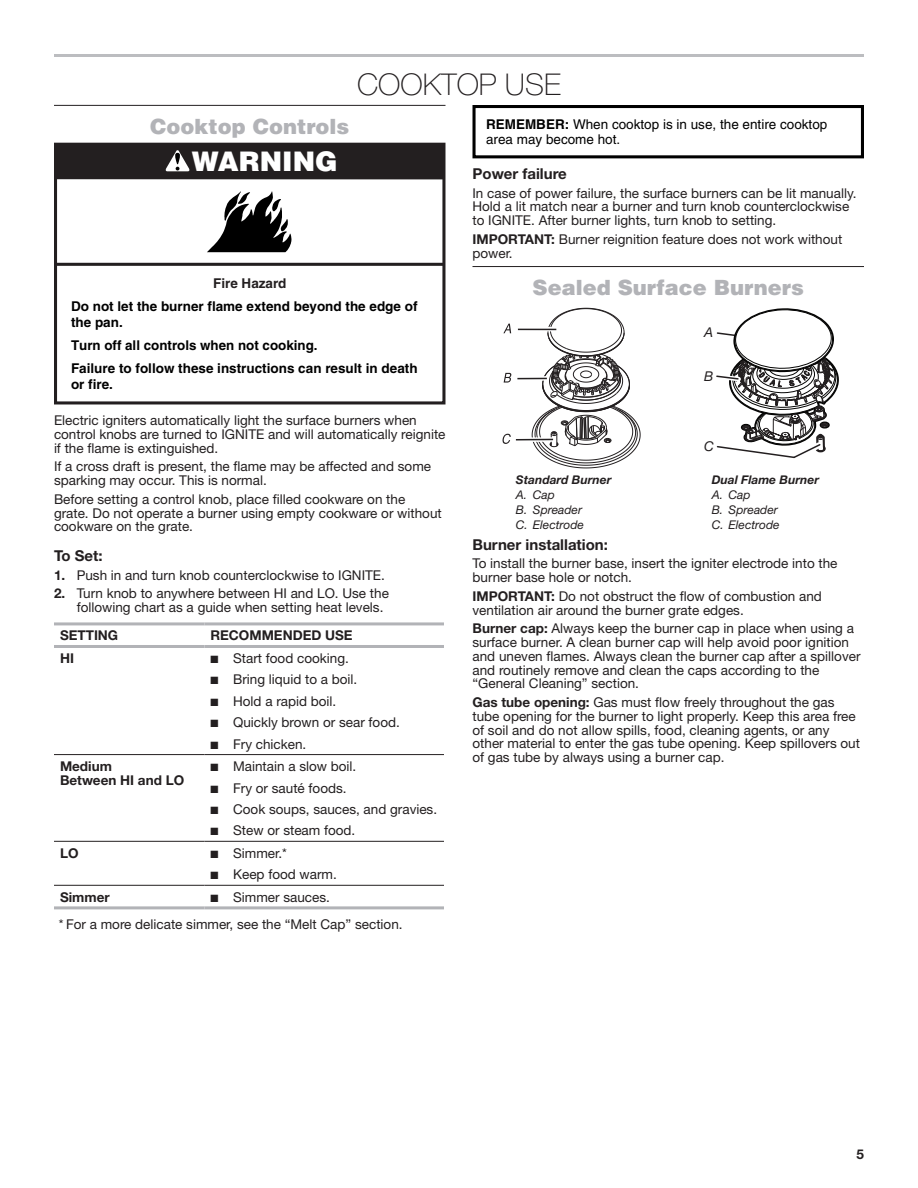
<style>
.page{position:relative;width:918px;height:1188px;background:#fff}
.page>*{position:absolute;margin:0;border:0;box-sizing:border-box;transform-origin:0 0}
.Heading_1{font:100 30px "Helvetica Neue";color:#231f20}
.t1{font:900 27px "Helvetica";color:#fff}
.Heading_2{font:900 21px "Helvetica";color:#b2b3b7}
.Heading_3{font:700 15px "Helvetica Neue";color:#231f20}
.Heading_3_Plus{font:700 15px "Helvetica Neue";color:#231f20}
.Body{font:13.5px/13.8px "Helvetica Neue";color:#231f20}
.t2{font:700 13.5px/23.2px "Helvetica";color:#000}
.t3{font:13.5px/15.8px "Helvetica";color:#000}
.Body_Bold{font:700 13.5px "Helvetica Neue";color:#231f20}
.Hanging_Asterisks{font:13.5px "Helvetica Neue";color:#231f20}
.t4{font:italic 13.5px "Helvetica Neue LT Std";color:#231f20}
.Table_Callouts{font:italic 12px "Helvetica Neue";color:#231f20}
.Table_Callouts-2{font:italic 700 12px "Helvetica Neue";color:#231f20}
.s1{font-weight:700}
.s2{color:#231f20}
</style>
<div class="page">
<hr style="left:54px;top:54px;width:810px;height:3px;background:#bcbdc0">
<hr style="left:54px;top:105px;width:392px;height:1px;background:#231f20">
<hr style="left:54px;top:622px;width:150px;height:3px;background:#b2b3b7">
<hr style="left:204px;top:622px;width:240px;height:3px;background:#b2b3b7">
<hr style="left:54px;top:645px;width:150px;height:3px;background:#b2b3b7">
<hr style="left:204px;top:645px;width:240px;height:3px;background:#b2b3b7">
<hr style="left:54px;top:754px;width:150px;height:1px;background:#231f20">
<hr style="left:204px;top:754px;width:240px;height:1px;background:#231f20">
<hr style="left:54px;top:841px;width:150px;height:1px;background:#231f20">
<hr style="left:204px;top:841px;width:240px;height:1px;background:#231f20">
<hr style="left:54px;top:885px;width:150px;height:1px;background:#231f20">
<hr style="left:204px;top:885px;width:240px;height:1px;background:#231f20">
<hr style="left:54px;top:906px;width:150px;height:3px;background:#b2b3b7">
<hr style="left:204px;top:906px;width:240px;height:3px;background:#b2b3b7">
<hr style="left:472px;top:266px;width:392px;height:1px;background:#231f20">
<hr style="left:56px;top:263px;width:388px;height:3px;background:#231f20">
<div style="left:54px;top:143px;width:391px;height:261px;border:3px solid #231f20"></div>
<div style="left:56px;top:143px;width:388px;height:36px;background:#231f20"></div>
<svg style="left:165px;top:150px;width:25px;height:21px"></svg>
<svg style="left:207px;top:191px;width:85px;height:61px"></svg>
<div style="left:472px;top:105px;width:392px;height:53px;border:3px solid #000"></div>
<svg style="left:716px;top:308px;width:122px;height:151px"></svg>
<svg style="left:531px;top:307px;width:110px;height:162px"></svg>
<svg style="left:522px;top:437px;width:30px;height:5px"></svg>
<hr style="left:516px;top:439px;width:37px;height:2px;background:#231f20">
<svg style="left:502px;top:434px;width:9px;height:10px"></svg>
<svg style="left:519px;top:376px;width:29px;height:5px"></svg>
<hr style="left:517px;top:378px;width:30px;height:1px;background:#231f20">
<svg style="left:504px;top:373px;width:7px;height:10px"></svg>
<svg style="left:519px;top:327px;width:36px;height:5px"></svg>
<hr style="left:518px;top:329px;width:38px;height:1px;background:#231f20">
<svg style="left:503px;top:324px;width:8px;height:9px"></svg>
<h2 class="Heading_2" style="left:150px;top:113px;width:201px">Cooktop Controls</h2>
<h1 class="Heading_1" style="left:357px;top:67px;width:205px">COOKTOP USE</h1>
<p class="t3" style="left:486px;top:116px;width:343px"><span class="s1">REMEMBER:</span> When cooktop is in use, the entire cooktop area may become hot.</p>
<p class="t1" style="left:192px;top:144px;width:148px">WARNING</p>
<p class="t2" style="left:71px;top:271px;width:348px;text-indent:142px"><span class="s2">Fire Hazard<br></span>Do not let the burner flame extend beyond the edge of</p>
<p class="t2" style="left:71px;top:310px;width:348px">the pan.<br>Turn off all controls when not cooking.<br>Failure to follow these instructions can result in death</p>
<p class="t2" style="left:71px;top:373px;width:44px">or fire.</p>
<p class="Body" style="left:54px;top:413px;width:393px">Electric igniters automatically light the surface burners when control knobs are turned to IGNITE and will automatically reignite if the flame is extinguished.</p>
<p class="Body" style="left:54px;top:460px;width:379px">If a cross draft is present, the flame may be affected and some sparking may occur. This is normal.</p>
<p class="Body" style="left:54px;top:492px;width:389px">Before setting a control knob, place filled cookware on the grate. Do not operate a burner using empty cookware or without cookware on the grate.</p>
<h3 class="Heading_3_Plus" style="left:54px;top:547px;width:50px">To Set:</h3>
<p class="Body" style="left:54px;top:568px;width:332px"><span class="s1">1.</span> Push in and turn knob counterclockwise to IGNITE.</p>
<p class="Body" style="left:77px;top:586px;width:314px;text-indent:-23px"><span class="s1">2.</span> Turn knob to anywhere between HI and LO. Use the following chart as a guide when setting heat levels.</p>
<p class="Body_Bold" style="left:60px;top:627px;width:60px">SETTING</p>
<p class="Body_Bold" style="left:210px;top:627px;width:144px">RECOMMENDED USE</p>
<p class="Body_Bold" style="left:60px;top:650px;width:15px">HI</p>
<p class="Body" style="left:210px;top:651px;width:140px">■ Start food cooking.</p>
<p class="Body" style="left:210px;top:673px;width:148px">■ Bring liquid to a boil.</p>
<p class="Body" style="left:210px;top:694px;width:127px">■ Hold a rapid boil.</p>
<p class="Body" style="left:210px;top:715px;width:191px">■ Quickly brown or sear food.</p>
<p class="Body" style="left:210px;top:737px;width:97px">■ Fry chicken.</p>
<p class="Body_Bold" style="left:60px;top:758px;width:53px">Medium</p>
<p class="Body_Bold" style="left:60px;top:772px;width:126px">Between HI and LO</p>
<p class="Body" style="left:210px;top:759px;width:147px">■ Maintain a slow boil.</p>
<p class="Body" style="left:210px;top:781px;width:138px">■ Fry or sauté foods.</p>
<p class="Body" style="left:210px;top:802px;width:228px">■ Cook soups, sauces, and gravies.</p>
<p class="Body" style="left:210px;top:823px;width:146px">■ Stew or steam food.</p>
<p class="Body_Bold" style="left:60px;top:845px;width:20px">LO</p>
<p class="Body" style="left:210px;top:846px;width:78px">■ Simmer.*</p>
<p class="Body" style="left:210px;top:867px;width:128px">■ Keep food warm.</p>
<p class="Body_Bold" style="left:60px;top:889px;width:51px">Simmer</p>
<p class="Body" style="left:210px;top:890px;width:121px">■ Simmer sauces.</p>
<p class="Hanging_Asterisks" style="left:59px;top:917px;width:345px">* For a more delicate simmer, see the “Melt Cap” section.</p>
<h3 class="Heading_3" style="left:472px;top:164px;width:96px">Power failure</h3>
<p class="Body" style="left:472px;top:186px;width:386px">In case of power failure, the surface burners can be lit manually.<br>Hold a lit match near a burner and turn knob counterclockwise to IGNITE. After burner lights, turn knob to setting.</p>
<p class="Body" style="left:472px;top:232px;width:371px"><span class="s1">IMPORTANT:</span> Burner reignition feature does not work without power.</p>
<h2 class="Heading_2" style="left:533px;top:274px;width:273px">Sealed Surface Burners</h2>
<p class="t4" style="left:704px;top:324px;width:11px">A</p>
<p class="t4" style="left:704px;top:369px;width:11px">B</p>
<p class="Table_Callouts-2" style="left:516px;top:473px;width:97px">Standard Burner</p>
<p class="Table_Callouts" style="left:516px;top:488px;width:40px">A. Cap</p>
<p class="Table_Callouts" style="left:516px;top:503px;width:68px">B. Spreader</p>
<p class="Table_Callouts" style="left:516px;top:518px;width:70px">C. Electrode</p>
<p class="t4" style="left:704px;top:438px;width:11px">C</p>
<p class="Table_Callouts-2" style="left:712px;top:473px;width:109px">Dual Flame Burner</p>
<p class="Table_Callouts" style="left:712px;top:488px;width:40px">A. Cap</p>
<p class="Table_Callouts" style="left:712px;top:503px;width:68px">B. Spreader</p>
<p class="Table_Callouts" style="left:712px;top:518px;width:70px">C. Electrode</p>
<h3 class="Heading_3" style="left:472px;top:535px;width:137px">Burner installation:</h3>
<p class="Body" style="left:472px;top:556px;width:367px">To install the burner base, insert the igniter electrode into the burner base hole or notch.</p>
<p class="Body" style="left:472px;top:589px;width:351px"><span class="s1">IMPORTANT:</span> Do not obstruct the flow of combustion and ventilation air around the burner grate edges.</p>
<p class="Body" style="left:472px;top:621px;width:390px"><span class="s1">Burner cap:</span> Always keep the burner cap in place when using a surface burner. A clean burner cap will help avoid poor ignition and uneven flames. Always clean the burner cap after a spillover and routinely remove and clean the caps according to the “General Cleaning” section.</p>
<p class="Body" style="left:472px;top:695px;width:389px"><span class="s1">Gas tube opening:</span> Gas must flow freely throughout the gas tube opening for the burner to light properly. Keep this area free of soil and do not allow spills, food, cleaning agents, or any other material to enter the gas tube opening. Keep spillovers out of gas tube by always using a burner cap.</p>
<p class="Body_Bold" style="left:856px;top:1146px;width:9px">5</p>
</div>
